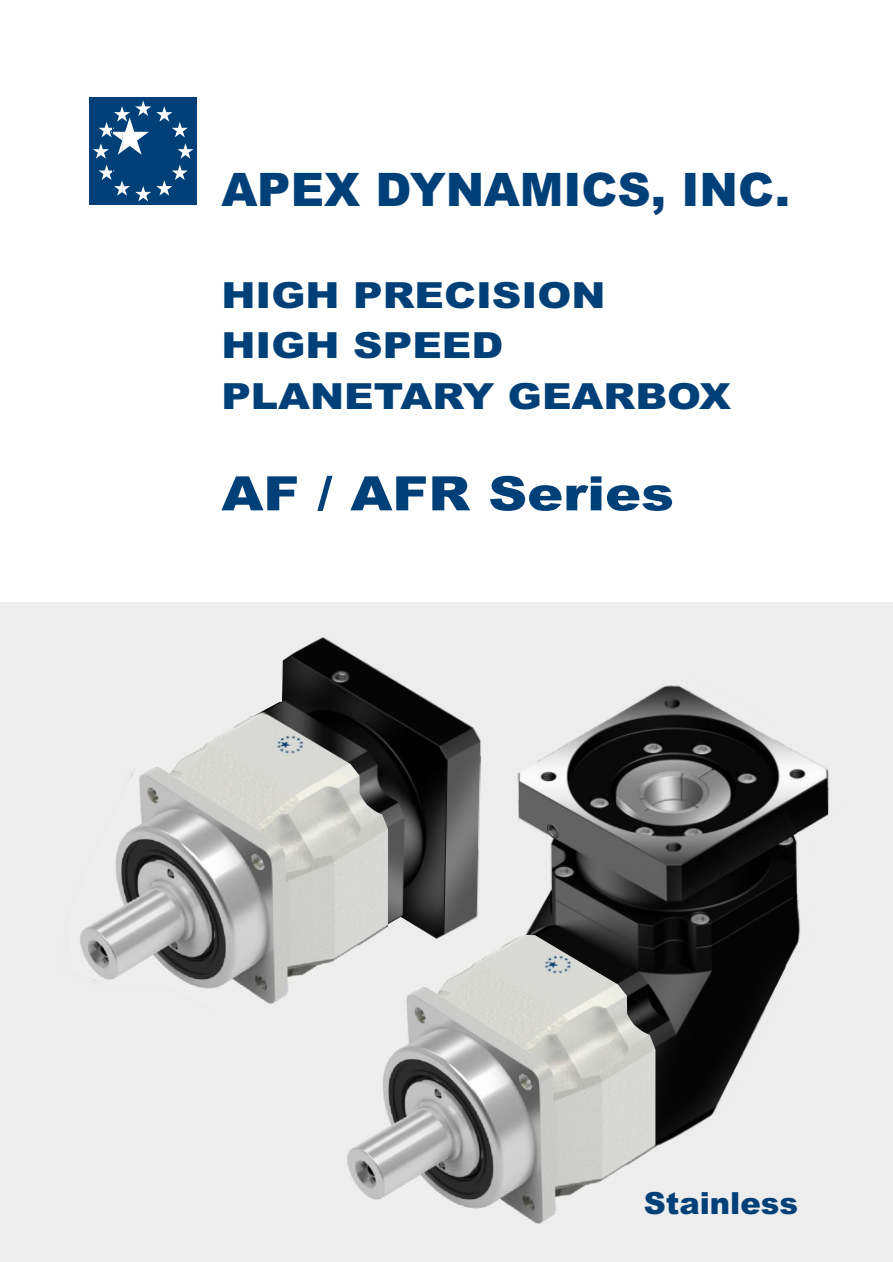
<style>
.page{position:relative;width:893px;height:1262px;background:#fff}
.page>*{position:absolute;margin:0;border:0;box-sizing:border-box;transform-origin:0 0}
.t1{font:900 47.4px "Arial";color:#004078;scale:1.14 1}
.t2{font:900 46.2px "Arial";color:#004078}
.t3{font:900 36px/50.7px "Arial";color:#004078;scale:1.14 1}
.t4{font:900 30.45px "Arial";color:#004078}
</style>
<div class="page">
<div style="left:1px;top:602px;width:891px;height:660px;background:#ededed"></div>
<div style="left:90px;top:97px;width:107px;height:108px;background:#004078"></div>
<svg style="left:93px;top:100px;width:100px;height:101px"></svg>
<img style="left:517px;top:685px;width:312px;height:463px">
<img style="left:347px;top:935px;width:308px;height:289px">
<img style="left:547px;top:823px;width:12px;height:16px">
<img style="left:720px;top:809px;width:76px;height:56px">
<svg style="left:347px;top:935px;width:142px;height:93px"></svg>
<svg style="left:388px;top:939px;width:94px;height:80px"></svg>
<img style="left:259px;top:637px;width:225px;height:302px">
<img style="left:80px;top:714px;width:308px;height:308px">
<p class="t2" style="left:221px;top:173px;width:570px">APEX DYNAMICS, INC.</p>
<p class="t3" style="left:221px;top:273px;width:448px">HIGH PRECISION<br>HIGH SPEED<br>PLANETARY GEARBOX</p>
<h1 class="t1" style="left:221px;top:476px;width:398px">AF / AFR Series</h1>
<p class="t4" style="left:643px;top:1191px;width:156px">Stainless</p>
</div>
